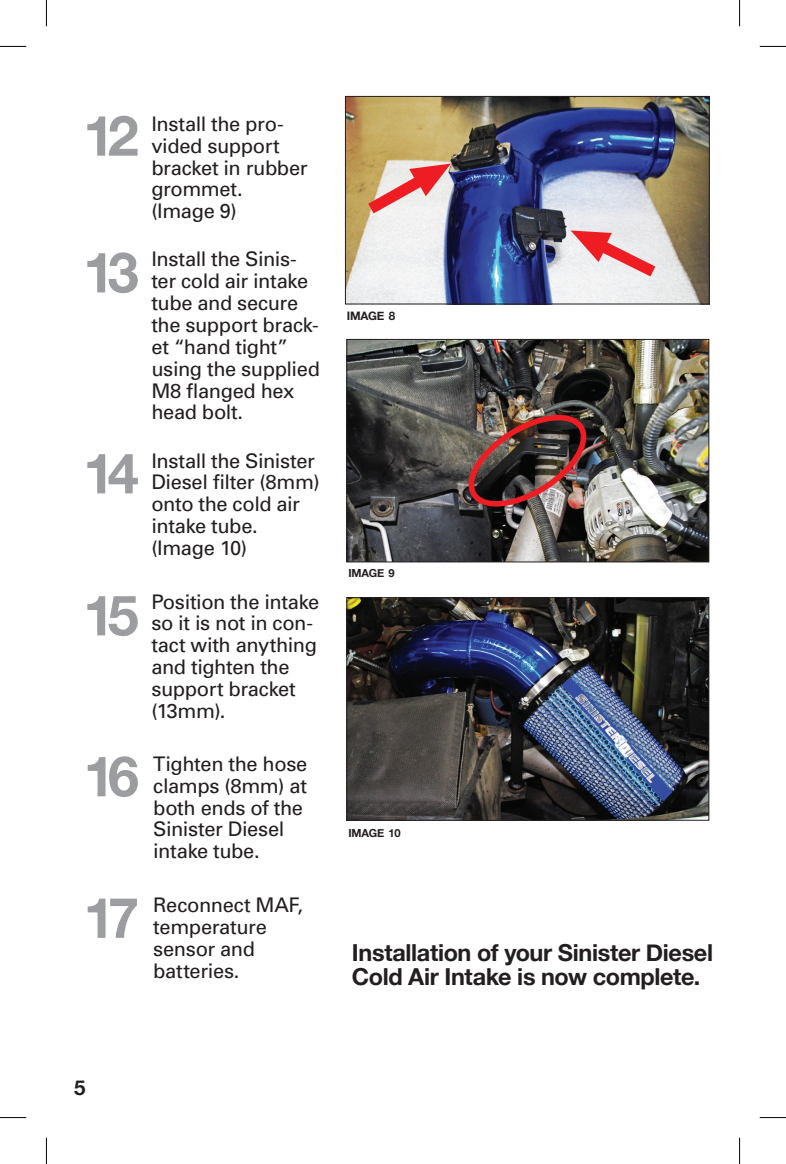
<style>
.page{position:relative;width:786px;height:1164px;background:#fff}
.page>*{position:absolute;margin:0;border:0;box-sizing:border-box;transform-origin:0 0}
.t1{font:700 56px "Helvetica Neue";letter-spacing:-.12em;color:#9b9da0}
.t2{font:700 23.45px "Helvetica Neue";letter-spacing:-.015em;color:#231f20}
.t3{font:700 20.47px "Helvetica Neue";color:#231f20}
.t4{font:20.12px/21.9px "Univers";letter-spacing:-.02em;color:#231f20}
.t5{font:700 11.72px "Helvetica Neue";letter-spacing:-.02em;color:#231f20}
.t6{font:700 11.2px "Helvetica Neue";letter-spacing:-.02em;color:#231f20}
</style>
<div class="page">
<img style="left:348px;top:341px;width:359px;height:219px">
<div style="left:346px;top:339px;width:363px;height:223px;border:1px solid #231f20"></div>
<img style="left:457px;top:407px;width:133px;height:107px">
<img style="left:348px;top:599px;width:359px;height:220px">
<div style="left:346px;top:597px;width:363px;height:224px;border:1px solid #231f20"></div>
<img style="left:347px;top:98px;width:361px;height:204px">
<div style="left:345px;top:96px;width:365px;height:208px;border:1px solid #231f20"></div>
<svg style="left:568px;top:229px;width:88px;height:49px"></svg>
<svg style="left:367px;top:162px;width:86px;height:53px"></svg>
<svg style="left:0;top:46px;width:26px;height:1px"></svg>
<svg style="left:760px;top:46px;width:26px;height:1px"></svg>
<svg style="left:0;top:1117px;width:26px;height:1px"></svg>
<svg style="left:760px;top:1117px;width:26px;height:1px"></svg>
<svg style="left:46px;top:0;width:1px;height:26px"></svg>
<svg style="left:46px;top:1138px;width:1px;height:26px"></svg>
<svg style="left:739px;top:0;width:1px;height:26px"></svg>
<svg style="left:739px;top:1138px;width:1px;height:26px"></svg>
<p class="t1" style="left:83px;top:92px;width:57px">12</p>
<p class="t1" style="left:83px;top:228px;width:57px">13</p>
<p class="t1" style="left:83px;top:429px;width:57px">14</p>
<p class="t1" style="left:83px;top:571px;width:57px">15</p>
<p class="t4" style="left:151px;top:112px;width:158px">Install the pro&shy;vided support bracket in rubber grommet.</p>
<p class="t4" style="left:151px;top:200px;width:87px">(Image 9)</p>
<p class="t4" style="left:151px;top:248px;width:170px">Install the Sinis&shy;ter cold air intake tube and secure the support brack&shy;et “hand tight” using the supplied<br>M8 flanged hex head bolt.</p>
<p class="t4" style="left:151px;top:449px;width:170px">Install the Sinister<br>Diesel filter (8mm) onto the cold air intake tube.</p>
<p class="t4" style="left:151px;top:537px;width:97px">(Image 10)</p>
<p class="t4" style="left:151px;top:590px;width:170px">Position the intake so it is not in con&shy;tact with anything and tighten the support bracket (13mm).</p>
<p class="t1" style="left:84px;top:732px;width:57px">16</p>
<p class="t1" style="left:84px;top:874px;width:57px">17</p>
<p class="t4" style="left:153px;top:752px;width:156px">Tighten the hose clamps (8mm) at both ends of the<br>Sinister Diesel intake tube.</p>
<p class="t4" style="left:153px;top:894px;width:151px">Reconnect MAF, temperature</p>
<p class="t4" style="left:153px;top:938px;width:103px">sensor and</p>
<p class="t4" style="left:153px;top:959px;width:88px">batteries.</p>
<p class="t5" style="left:347px;top:307px;width:50px">IMAGE 8</p>
<p class="t6" style="left:348px;top:564px;width:48px">IMAGE 9</p>
<p class="t6" style="left:348px;top:824px;width:54px">IMAGE 10</p>
<p class="t2" style="left:352px;top:935px;width:363px">Installation of your Sinister Diesel</p>
<p class="t2" style="left:352px;top:958px;width:350px">Cold Air Intake is now complete.</p>
<p class="t3" style="left:74px;top:1071px;width:13px">5</p>
</div>
